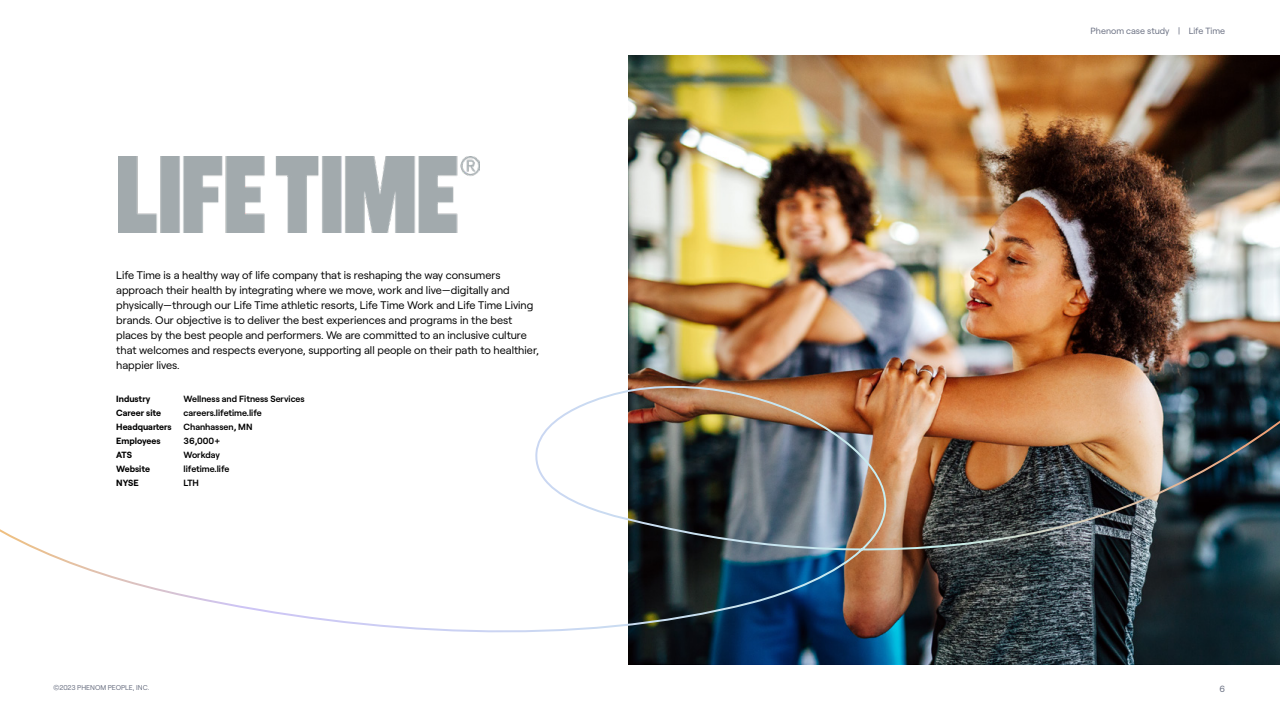
<style>
.page{position:relative;width:1280px;height:720px;background:#fff}
.page>*{position:absolute;margin:0;border:0;box-sizing:border-box;transform-origin:0 0}
.t1{font:11px/15px "Roobert";color:#000}
.t2{font:600 9px/14px "Roobert";color:#000101}
.t3{font:700 9px/14px "Roobert";color:#000101}
.t4{font:9px "Roobert";color:#696f81}
.t5{font:7px "Roobert";color:#696f81}
</style>
<div class="page">
<img style="left:628px;top:55px;width:652px;height:610px">
<img style="left:119px;top:156px;width:360px;height:77px">
<img style="left:0;top:325px;width:1280px;height:323px">
<p class="t1" style="left:116px;top:267px;width:424px">Life Time is a healthy way of life company that is reshaping the way consumers approach their health by integrating where we move, work and live—digitally and physically—through our Life Time athletic resorts, Life Time Work and Life Time Living brands. Our objective is to deliver the best experiences and programs in the best places by the best people and performers. We are committed to an inclusive culture that welcomes and respects everyone, supporting all people on their path to healthier, happier lives.</p>
<p class="t3" style="left:116px;top:391px;width:57px">Industry<br>Career site<br>Headquarters<br>Employees<br>ATS<br>Website<br>NYSE</p>
<p class="t2" style="left:184px;top:391px;width:123px">Wellness and Fitness Services careers.lifetime.life<br>Chanhassen, MN<br>36,000+<br>Workday<br>lifetime.life<br>LTH</p>
<p class="t4" style="left:1091px;top:24px;width:136px">Phenom case study | Life Time</p>
<p class="t5" style="left:53px;top:683px;width:98px">©2023 PHENOM PEOPLE, INC.</p>
<p class="t4" style="left:1220px;top:682px;width:7px">6</p>
</div>
